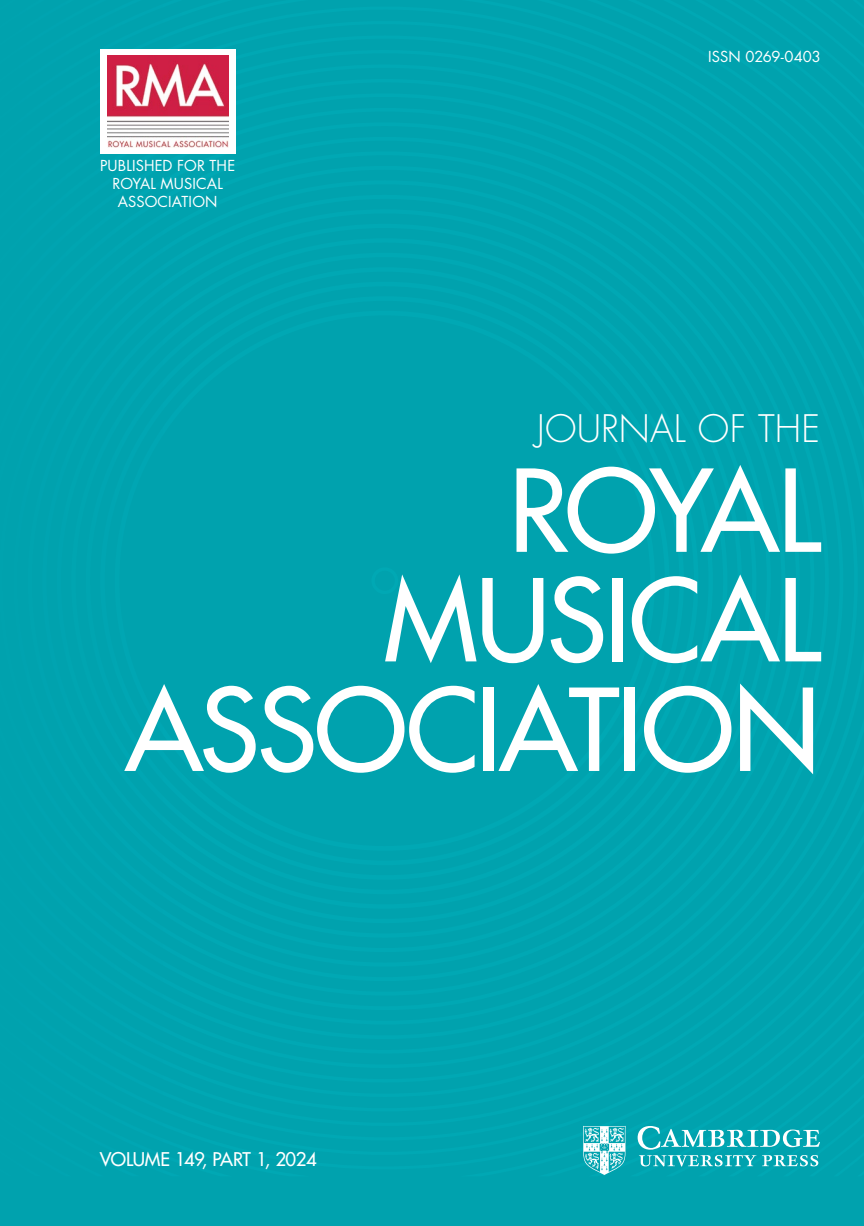
<style>
.page{position:relative;width:864px;height:1226px;background:#fff}
.page>*{position:absolute;margin:0;border:0;box-sizing:border-box;transform-origin:0 0}
.t1{font:500 110.6px/109.5px "Futura Std";letter-spacing:-.02em;color:#fff;text-align:right}
.t2{font:300 36.93px "Futura Std";color:#fff}
.t3{font:500 18.38px "Futura Std";letter-spacing:-.025em;color:#fff}
.t4{font:14.7px/17.7px "Futura Std";letter-spacing:.005em;color:#fff;text-align:center}
</style>
<div class="page">
<div style="left:0;top:0;width:863px;height:1225px;background:#00a2ae"></div>
<svg style="left:583px;top:1125px;width:236px;height:49px"></svg>
<div style="left:100px;top:50px;width:135px;height:104px;background:#fff"></div>
<img style="left:107px;top:55px;width:121px;height:93px">
<p class="t4" style="left:100px;top:157px;width:136px">PUBLISHED FOR THE<br>ROYAL MUSICAL<br>ASSOCIATION</p>
<p class="t4" style="left:708px;top:48px;width:114px">ISSN 0269-0403</p>
<h2 class="t2" style="left:536px;top:406px;width:284px">JOURNAL OF THE</h2>
<h1 class="t1" style="left:125px;top:457px;width:696px">ROYAL<br>MUSICAL<br>ASSOCIATION</h1>
<p class="t3" style="left:100px;top:1147px;width:218px">VOLUME 149, PART 1, 2024</p>
</div>
